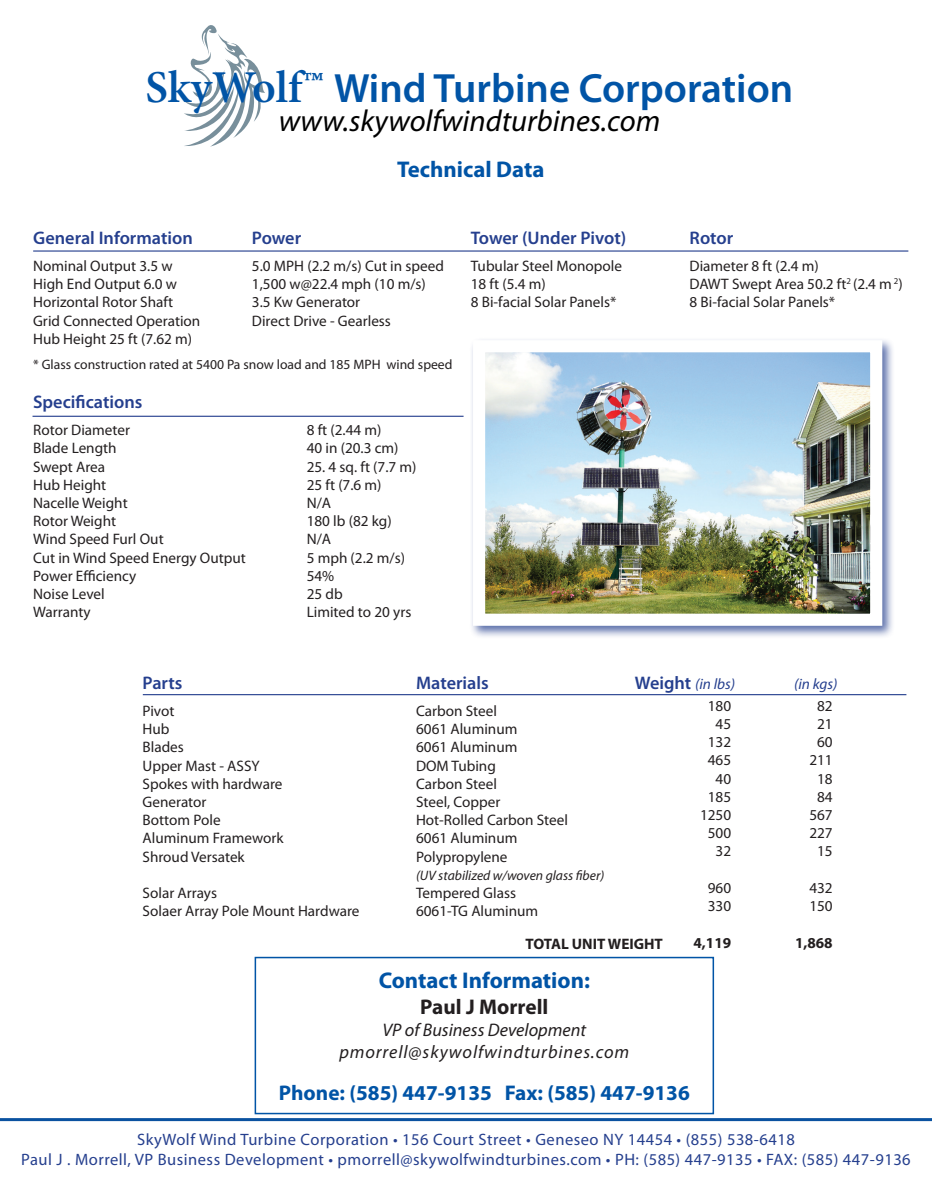
<style>
.page{position:relative;width:932px;height:1202px;background:#fff}
.page>*{position:absolute;margin:0;border:0;box-sizing:border-box;transform-origin:0 0}
.t1{font:600 40.95px "Myriad Pro";color:#0154a6}
.t2{font:italic 30.3px "Myriad Pro";color:#000}
.t3{font:700 22.8px "Myriad Pro";color:#0154a6}
.t4{font:700 21.3px "Myriad Pro";color:#0154a6}
.t5{font:700 21.3px "Myriad Pro";color:#231f20}
.t6{font:600 18.15px "Myriad Pro";color:#253f8e}
.t7{font:italic 18.15px/21.9px "Myriad Pro";letter-spacing:.05em;color:#231f20;text-align:center}
.t8{font:16.5px/19.8px "Myriad Pro";letter-spacing:.03em;color:#253f8e;text-align:center}
.t9{font:15.15px/18.1px "Myriad Pro";color:#231f20}
.t10{font:700 15.15px "Myriad Pro";color:#231f20}
.t11{font:italic 15.15px "Myriad Pro";color:#253f8e}
.t12{font:13.65px "Myriad Pro";color:#231f20}
.t13{font:italic 13.65px "Myriad Pro";color:#231f20}
.s1{font-family:"Minion Pro";font-size:45.6px}
.s2{font-weight:600;font-style:normal;font-size:18.15px}
</style>
<div class="page">
<svg style="left:184px;top:25px;width:81px;height:122px"></svg>
<div style="left:254px;top:956px;width:460px;height:158px;border:2px solid #0154a6"></div>
<div style="left:469px;top:337px;width:426px;height:302px;background:#253f8e;opacity:.75"></div>
<img style="left:486px;top:353px;width:383px;height:260px">
<div style="left:473px;top:340px;width:409px;height:286px;border:12px solid #fff"></div>
<hr style="left:33px;top:250px;width:875px;height:2px;background:#253f8e">
<hr style="left:33px;top:416px;width:430px;height:1px;background:#253f8e">
<hr style="left:143px;top:694px;width:763px;height:1px;background:#253f8e">
<hr style="left:0;top:1118px;width:932px;height:3px;background:#0a52a0">
<svg style="left:19px;top:1048px;width:894px;height:74px"></svg>
<h1 class="t1" style="left:146px;top:62px;width:649px"><span class="s1">SkyWolf™</span> Wind Turbine Corporation</h1>
<h2 class="t2" style="left:279px;top:102px;width:383px">www.skywolfwindturbines.com</h2>
<h3 class="t3" style="left:397px;top:154px;width:149px">Technical Data</h3>
<p class="t6" style="left:33px;top:226px;width:161px">General Information</p>
<p class="t6" style="left:252px;top:226px;width:51px">Power</p>
<p class="t6" style="left:471px;top:226px;width:157px">Tower (Under Pivot)</p>
<p class="t6" style="left:689px;top:226px;width:45px">Rotor</p>
<p class="t9" style="left:33px;top:257px;width:141px">Nominal Output 3.5 w</p>
<p class="t9" style="left:252px;top:257px;width:193px">5.0 MPH (2.2 m/s) Cut in speed</p>
<p class="t9" style="left:471px;top:257px;width:153px">Tubular Steel Monopole</p>
<p class="t9" style="left:689px;top:257px;width:131px">Diameter 8 ft (2.4 m)</p>
<p class="t9" style="left:33px;top:275px;width:145px">High End Output 6.0 w</p>
<p class="t9" style="left:252px;top:275px;width:175px">1,500 w@22.4 mph (10 m/s)</p>
<p class="t9" style="left:471px;top:275px;width:76px">18 ft (5.4 m)</p>
<p class="t9" style="left:689px;top:275px;width:215px">DAWT Swept Area 50.2 ft<sup>2</sup> (2.4 m <sup>2</sup>)</p>
<p class="t9" style="left:33px;top:293px;width:141px">Horizontal Rotor Shaft</p>
<p class="t9" style="left:252px;top:293px;width:110px">3.5 Kw Generator</p>
<p class="t9" style="left:471px;top:293px;width:147px">8 Bi-facial Solar Panels*</p>
<p class="t9" style="left:689px;top:293px;width:147px">8 Bi-facial Solar Panels*</p>
<p class="t9" style="left:33px;top:311px;width:169px">Grid Connected Operation</p>
<p class="t9" style="left:252px;top:311px;width:140px">Direct Drive - Gearless</p>
<p class="t9" style="left:33px;top:329px;width:160px">Hub Height 25 ft (7.62 m)</p>
<p class="t12" style="left:33px;top:356px;width:421px">* Glass construction rated at 5400 Pa snow load and 185 MPH wind speed</p>
<p class="t6" style="left:33px;top:390px;width:111px">Specifications</p>
<p class="t9" style="left:33px;top:421px;width:98px">Rotor Diameter</p>
<p class="t9" style="left:307px;top:421px;width:76px">8 ft (2.44 m)</p>
<p class="t9" style="left:33px;top:439px;width:85px">Blade Length</p>
<p class="t9" style="left:307px;top:439px;width:93px">40 in (20.3 cm)</p>
<p class="t9" style="left:33px;top:457px;width:73px">Swept Area</p>
<p class="t9" style="left:307px;top:457px;width:111px">25. 4 sq. ft (7.7 m)</p>
<p class="t9" style="left:33px;top:475px;width:75px">Hub Height</p>
<p class="t9" style="left:307px;top:475px;width:76px">25 ft (7.6 m)</p>
<p class="t9" style="left:33px;top:493px;width:96px">Nacelle Weight</p>
<p class="t9" style="left:307px;top:493px;width:26px">N/A</p>
<p class="t9" style="left:33px;top:512px;width:84px">Rotor Weight</p>
<p class="t9" style="left:307px;top:512px;width:87px">180 lb (82 kg)</p>
<p class="t9" style="left:33px;top:530px;width:132px">Wind Speed Furl Out</p>
<p class="t9" style="left:307px;top:530px;width:26px">N/A</p>
<p class="t9" style="left:33px;top:548px;width:214px">Cut in Wind Speed Energy Output</p>
<p class="t9" style="left:307px;top:548px;width:100px">5 mph (2.2 m/s)</p>
<p class="t9" style="left:33px;top:566px;width:105px">Power Efficiency</p>
<p class="t9" style="left:307px;top:566px;width:29px">54%</p>
<p class="t9" style="left:33px;top:585px;width:73px">Noise Level</p>
<p class="t9" style="left:307px;top:585px;width:38px">25 db</p>
<p class="t9" style="left:33px;top:603px;width:59px">Warranty</p>
<p class="t9" style="left:307px;top:603px;width:106px">Limited to 20 yrs</p>
<p class="t6" style="left:142px;top:671px;width:41px">Parts</p>
<p class="t6" style="left:416px;top:671px;width:74px">Materials</p>
<p class="t11" style="left:635px;top:674px;width:102px"><span class="s2">Weight</span> (in lbs)</p>
<p class="t11" style="left:794px;top:674px;width:45px">(in kgs)</p>
<p class="t9" style="left:143px;top:701px;width:33px">Pivot</p>
<p class="t9" style="left:416px;top:701px;width:82px">Carbon Steel</p>
<p class="t9" style="left:143px;top:719px;width:28px">Hub</p>
<p class="t9" style="left:416px;top:719px;width:103px">6061 Aluminum</p>
<p class="t9" style="left:143px;top:738px;width:43px">Blades</p>
<p class="t9" style="left:416px;top:738px;width:103px">6061 Aluminum</p>
<p class="t9" style="left:143px;top:756px;width:119px">Upper Mast - ASSY</p>
<p class="t9" style="left:416px;top:756px;width:81px">DOM Tubing</p>
<p class="t9" style="left:143px;top:774px;width:141px">Spokes with hardware</p>
<p class="t9" style="left:416px;top:774px;width:82px">Carbon Steel</p>
<p class="t9" style="left:143px;top:792px;width:65px">Generator</p>
<p class="t9" style="left:416px;top:792px;width:86px">Steel, Copper</p>
<p class="t9" style="left:143px;top:811px;width:80px">Bottom Pole</p>
<p class="t9" style="left:416px;top:811px;width:153px">Hot-Rolled Carbon Steel</p>
<p class="t9" style="left:143px;top:829px;width:143px">Aluminum Framework</p>
<p class="t9" style="left:416px;top:829px;width:103px">6061 Aluminum</p>
<p class="t9" style="left:143px;top:847px;width:104px">Shroud Versatek</p>
<p class="t9" style="left:416px;top:847px;width:93px">Polypropylene</p>
<p class="t13" style="left:416px;top:867px;width:190px">(UV stabilized w/woven glass fiber)</p>
<p class="t9" style="left:142px;top:883px;width:76px">Solar Arrays</p>
<p class="t9" style="left:416px;top:883px;width:101px">Tempered Glass</p>
<p class="t9" style="left:142px;top:902px;width:218px">Solaer Array Pole Mount Hardware</p>
<p class="t9" style="left:416px;top:902px;width:124px">6061-TG Aluminum</p>
<p class="t10" style="left:525px;top:934px;width:139px">TOTAL UNIT WEIGHT</p>
<h3 class="t3" style="left:379px;top:966px;width:213px">Contact Information:</h3>
<h3 class="t5" style="left:420px;top:993px;width:129px">Paul J Morrell</h3>
<p class="t7" style="left:339px;top:1018px;width:291px">VP of Business Development pmorrell@skywolfwindturbines.com</p>
<h3 class="t4" style="left:279px;top:1078px;width:412px">Phone: (585) 447-9135 Fax: (585) 447-9136</h3>
<p class="t9" style="left:700px;top:696px;width:33px;text-align:right">180<br>45<br>132<br>465<br>40<br>185<br>1250<br>500<br>32</p>
<p class="t9" style="left:707px;top:878px;width:25px">960<br>330</p>
<p class="t10" style="left:693px;top:932px;width:39px">4,119</p>
<p class="t9" style="left:809px;top:696px;width:25px;text-align:center">82<br>21<br>60<br>211<br>18<br>84<br>567<br>227<br>15</p>
<p class="t9" style="left:809px;top:878px;width:25px">432<br>150</p>
<p class="t10" style="left:795px;top:932px;width:39px">1,868</p>
<p class="t8" style="left:21px;top:1129px;width:891px">SkyWolf Wind Turbine Corporation • 156 Court Street • Geneseo NY 14454 • (855) 538-6418<br>Paul J . Morrell, VP Business Development • pmorrell@skywolfwindturbines.com • PH: (585) 447-9135 • FAX: (585) 447-9136</p>
</div>
